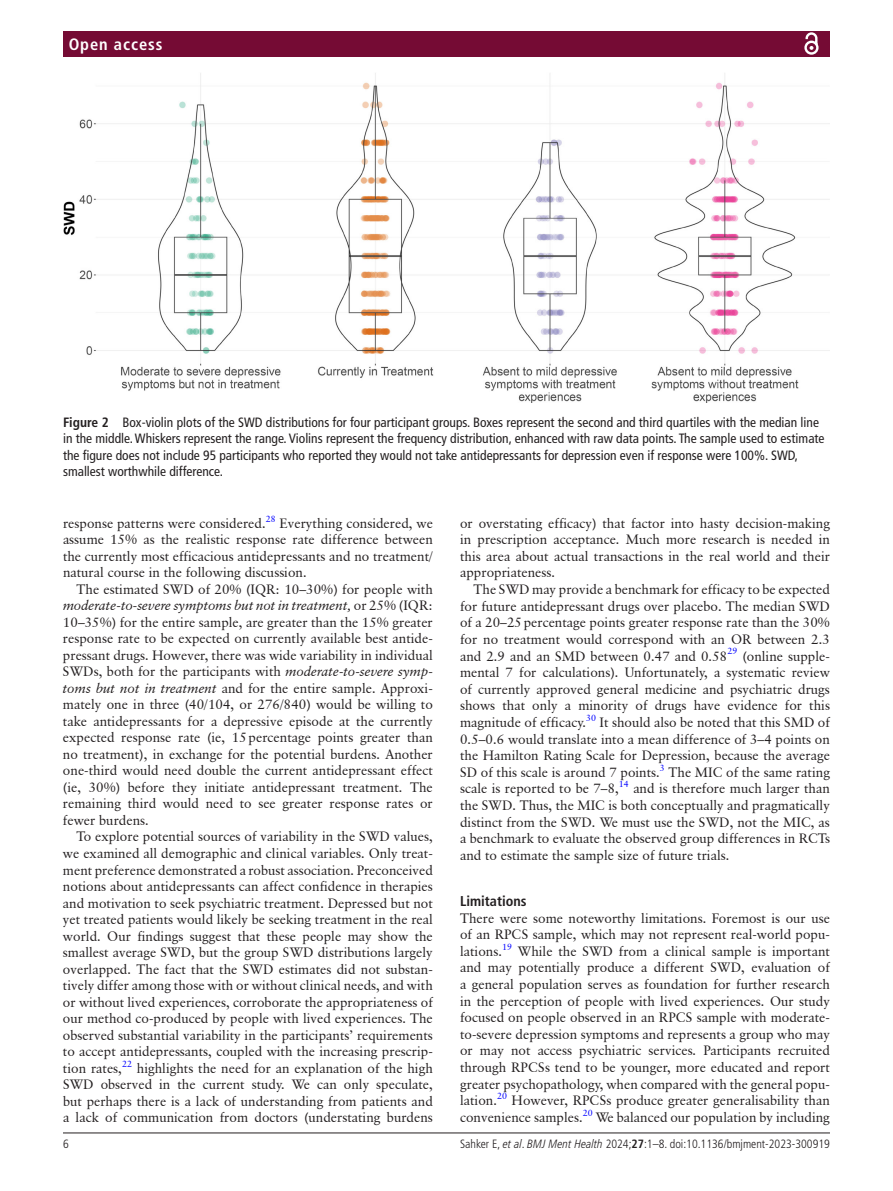
<style>
.page{position:relative;width:893px;height:1191px;background:#fff}
.page>*{position:absolute;margin:0;border:0;box-sizing:border-box;transform-origin:0 0}
.t1{font:700 condensed 16.5px "Frutiger LT Pro";letter-spacing:.055em;color:#fff}
.t2{font:700 condensed 14.25px "Frutiger LT Pro";color:#231f20}
.t3{font:13.5px/16.6px "Classical Garamond BT";color:#231f20;text-align:justify}
.t4{font:condensed 13.5px/16.5px "Frutiger LT Pro";color:#231f20}
.t5{font:300 condensed 12px "Frutiger LT Pro";color:#231f20}
.t6{font:9px "Classical Garamond BT";color:#00f}
.s1{font-weight:700}
.s2{font-style:italic}
</style>
<div class="page">
<hr style="left:63px;top:1132px;width:767px;height:1px;background:#231f20">
<div style="left:63px;top:31px;width:767px;height:25px;background:#750b34"></div>
<svg style="left:804px;top:32px;width:15px;height:23px"></svg>
<img style="left:63px;top:73px;width:767px;height:329px">
<p class="t1" style="left:69px;top:34px;width:95px">Open access</p>
<p class="t4" style="left:63px;top:414px;width:763px"><span class="s1">Figure 2</span> Box-violin plots of the SWD distributions for four participant groups. Boxes represent the second and third quartiles with the median line in the middle. Whiskers represent the range. Violins represent the frequency distribution, enhanced with raw data points. The sample used to estimate the figure does not include 95 participants who reported they would not take antidepressants for depression even if response were 100%. SWD, smallest worthwhile difference.</p>
<p class="t3" style="left:63px;top:514px;width:371px">response patterns were considered.<sup>28</sup> Everything considered, we assume 15% as the realistic response rate difference between the currently most efficacious antidepressants and no treatment/ natural course in the following discussion.</p>
<p class="t3" style="left:63px;top:581px;width:371px;text-indent:14px">The estimated SWD of 20% (IQR: 10–30%) for people with <span class="s2">moderate-to-severe symptoms but not in treatment,</span> or 25% (IQR:<br>10–35%) for the entire sample, are greater than the 15% greater response rate to be expected on currently available best antide&shy;pressant drugs. However, there was wide variability in individual SWDs, both for the participants with <span class="s2">moderate-to-severe symp&shy;toms but not in treatment</span> and for the entire sample. Approxi&shy;mately one in three (40/104, or 276/840) would be willing to take antidepressants for a depressive episode at the currently expected response rate (ie, 15percentage points greater than no treatment), in exchange for the potential burdens. Another one-third would need double the current antidepressant effect (ie, 30%) before they initiate antidepressant treatment. The remaining third would need to see greater response rates or fewer burdens.</p>
<p class="t3" style="left:63px;top:828px;width:371px;text-indent:14px">To explore potential sources of variability in the SWD values, we examined all demographic and clinical variables. Only treat&shy;ment preference demonstrated a robust association. Preconceived notions about antidepressants can affect confidence in therapies and motivation to seek psychiatric treatment. Depressed but not yet treated patients would likely be seeking treatment in the real world. Our findings suggest that these people may show the smallest average SWD, but the group SWD distributions largely overlapped. The fact that the SWD estimates did not substan&shy;tively differ among those with or without clinical needs, and with or without lived experiences, corroborate the appropriateness of our method co-produced by people with lived experiences. The observed substantial variability in the participants’ requirements to accept antidepressants, coupled with the increasing prescrip&shy;tion rates,<sup>22</sup> highlights the need for an explanation of the high SWD observed in the current study. We can only speculate, but perhaps there is a lack of understanding from patients and a lack of communication from doctors (understating burdens</p>
<p class="t3" style="left:460px;top:514px;width:371px">or overstating efficacy) that factor into hasty decision-making in prescription acceptance. Much more research is needed in this area about actual transactions in the real world and their appropriateness.</p>
<p class="t3" style="left:460px;top:581px;width:371px;text-indent:14px">The SWD may provide a benchmark for efficacy to be expected for future antidepressant drugs over placebo. The median SWD of a 20–25percentage points greater response rate than the 30% for no treatment would correspond with an OR between 2.3 and 2.9 and an SMD between 0.47 and 0.58<sup>29</sup> (online supple&shy;mental 7 for calculations). Unfortunately, a systematic review of currently approved general medicine and psychiatric drugs shows that only a minority of drugs have evidence for this magnitude of efficacy.<sup>30</sup> It should also be noted that this SMD of 0.5–0.6 would translate into a mean difference of 3–4 points on the Hamilton Rating Scale for Depression, because the average SD of this scale is around 7 points.<sup>3</sup> The MIC of the same rating scale is reported to be 7–8,<sup>14</sup> and is therefore much larger than the SWD. Thus, the MIC is both conceptually and pragmatically distinct from the SWD. We must use the SWD, not the MIC, as a benchmark to evaluate the observed group differences in RCTs and to estimate the sample size of future trials.</p>
<p class="t2" style="left:460px;top:892px;width:68px">Limitations</p>
<p class="t3" style="left:460px;top:909px;width:371px">There were some noteworthy limitations. Foremost is our use of an RPCS sample, which may not represent real-world popu&shy;lations.</p>
<p class="t6" style="left:502px;top:941px;width:11px">19</p>
<p class="t3" style="left:460px;top:942px;width:371px;text-indent:58px">While the SWD from a clinical sample is important and may potentially produce a different SWD, evaluation of a general population serves as foundation for further research in the perception of people with lived experiences. Our study focused on people observed in an RPCS sample with moderate&shy;to-severe depression symptoms and represents a group who may or may not access psychiatric services. Participants recruited through RPCSs tend to be younger, more educated and report greater psychopathology, when compared with the general popu&shy;lation.<sup>20</sup> However, RPCSs produce greater generalisability than convenience samples.<sup>20</sup> We balanced our population by including</p>
<p class="t5" style="left:63px;top:1136px;width:7px">6</p>
<p class="t5" style="left:460px;top:1136px;width:371px">Sahker E, <span class="s2">et al</span>. <span class="s2">BMJ Ment Health</span> 2024;<span class="s1">27</span>:1–8. doi:10.1136/bmjment-2023-300919</p>
</div>
